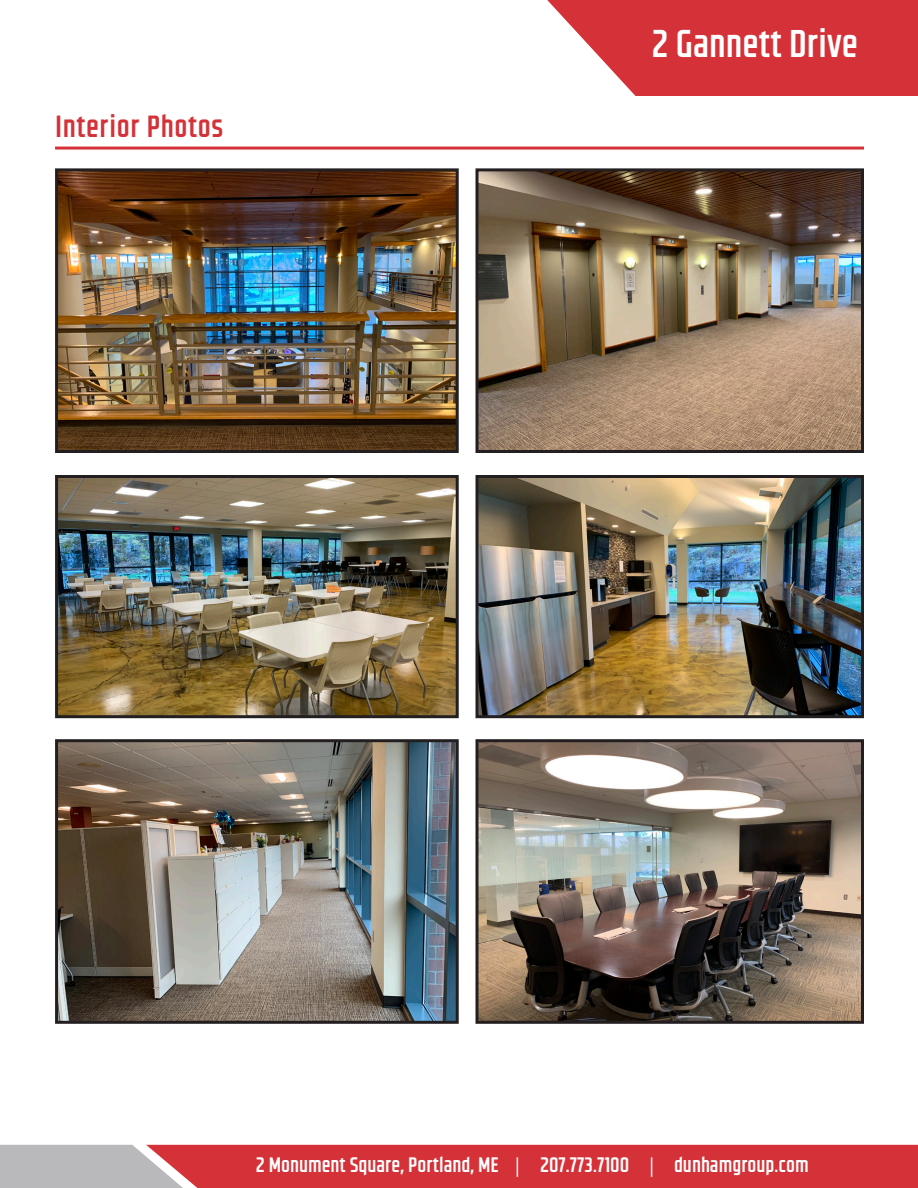
<style>
.page{position:relative;width:918px;height:1188px;background:#fff}
.page>*{position:absolute;margin:0;border:0;box-sizing:border-box;transform-origin:0 0}
.t1{font:700 36px "CC Space Race";color:#fff}
.t2{font:700 28.5px "CC Space Race";letter-spacing:.02em;color:#d43238}
.t3{font:700 19.5px "CC Space Race";color:#fff}
.s1{font-family:"Myriad Pro";font-weight:400}
</style>
<div class="page">
<img style="left:480px;top:172px;width:380px;height:277px">
<div style="left:476px;top:168px;width:388px;height:285px;border:3px solid #231f20"></div>
<img style="left:480px;top:479px;width:380px;height:235px">
<div style="left:476px;top:475px;width:388px;height:243px;border:3px solid #231f20"></div>
<img style="left:480px;top:743px;width:380px;height:277px">
<div style="left:476px;top:739px;width:388px;height:285px;border:3px solid #231f20"></div>
<img style="left:59px;top:172px;width:396px;height:277px">
<div style="left:55px;top:168px;width:404px;height:285px;border:3px solid #231f20"></div>
<img style="left:59px;top:479px;width:396px;height:235px">
<div style="left:55px;top:475px;width:404px;height:243px;border:3px solid #231f20"></div>
<img style="left:59px;top:743px;width:396px;height:277px">
<div style="left:55px;top:739px;width:404px;height:285px;border:3px solid #231f20"></div>
<svg style="left:547px;top:0;width:371px;height:96px;background:#d94a4f"></svg>
<hr style="left:55px;top:147px;width:809px;height:3px;background:#d43238">
<svg style="left:0;top:1145px;width:918px;height:43px;background:#cf4c52"></svg>
<p class="t2" style="left:55px;top:104px;width:170px">Interior Photos</p>
<p class="t1" style="left:652px;top:15px;width:208px">2 Gannett Drive</p>
<p class="t3" style="left:256px;top:1149px;width:555px">2 Monument Square, Portland, ME <span class="s1">|</span> 207.773.7100 <span class="s1">|</span> dunhamgroup.com</p>
</div>
